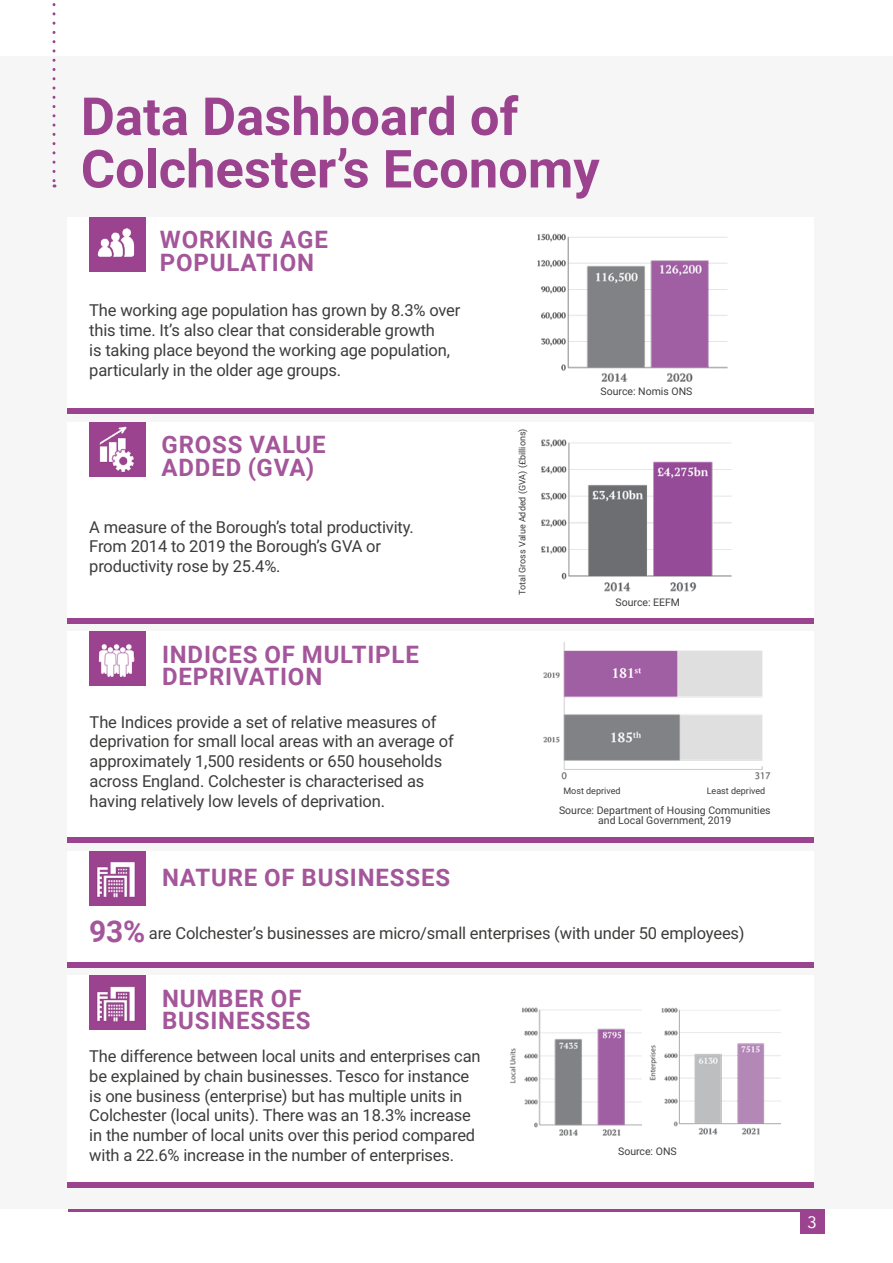
<style>
.page{position:relative;width:893px;height:1263px;background:#fff}
.page>*{position:absolute;margin:0;border:0;box-sizing:border-box;transform-origin:0 0}
.t1{font:700 52.5px/52.5px "Roboto";color:#9b438f}
.t2{font:700 24px/22.5px "Roboto";letter-spacing:.035em;color:#a4569a}
.t3{font:16.5px/19.8px "Roboto";letter-spacing:-.01em;color:#3c3c3b}
.t4{font:16.5px "Avenir";color:#fff}
.t5{font:10.5px/10.5px "Roboto";color:#3c3c3b;text-align:center}
.t6{font:9px "Roboto";color:#3c3c3b}
.s1{font-weight:700;font-size:30px;color:#a4569a}
</style>
<div class="page">
<hr style="left:68px;top:1209px;width:757px;height:3px;background:#9b438f">
<div style="left:800px;top:1209px;width:25px;height:24px;background:#9b438f"></div>
<div style="left:0;top:57px;width:893px;height:1152px;background:#f6f6f6"></div>
<div style="left:68px;top:217px;width:746px;height:192px;background:#fff"></div>
<div style="left:68px;top:409px;width:746px;height:5px;background:#9b438f"></div>
<img style="left:537px;top:233px;width:191px;height:149px">
<div style="left:89px;top:217px;width:56px;height:54px;background:#9b438f"></div>
<img style="left:97px;top:225px;width:49px;height:46px">
<div style="left:68px;top:422px;width:746px;height:196px;background:#fff"></div>
<div style="left:68px;top:618px;width:746px;height:5px;background:#9b438f"></div>
<img style="left:541px;top:439px;width:191px;height:153px">
<div style="left:89px;top:422px;width:56px;height:54px;background:#9b438f"></div>
<img style="left:94px;top:426px;width:51px;height:51px">
<div style="left:68px;top:632px;width:746px;height:206px;background:#fff"></div>
<div style="left:68px;top:838px;width:746px;height:5px;background:#9b438f"></div>
<img style="left:543px;top:642px;width:228px;height:138px">
<img style="left:89px;top:632px;width:56px;height:54px">
<div style="left:68px;top:851px;width:746px;height:111px;background:#fff"></div>
<div style="left:68px;top:962px;width:746px;height:5px;background:#9b438f"></div>
<div style="left:89px;top:851px;width:56px;height:54px;background:#9b438f"></div>
<img style="left:95px;top:862px;width:50px;height:44px">
<div style="left:68px;top:976px;width:746px;height:206px;background:#fff"></div>
<div style="left:68px;top:1182px;width:746px;height:5px;background:#9b438f"></div>
<img style="left:509px;top:1007px;width:126px;height:129px">
<img style="left:635px;top:1007px;width:145px;height:128px">
<div style="left:89px;top:976px;width:56px;height:54px;background:#9b438f"></div>
<img style="left:97px;top:986px;width:38px;height:36px">
<svg style="left:53px;top:3px;width:3px;height:184px"></svg>
<p class="t1" style="left:81px;top:88px;width:520px">Data Dashboard of<br>Colchester’s Economy</p>
<p class="t2" style="left:160px;top:228px;width:169px">WORKING AGE<br>POPULATION</p>
<p class="t3" style="left:89px;top:300px;width:373px">The working age population has grown by 8.3% over this time. It’s also clear that considerable growth<br>is taking place beyond the working age population, particularly in the older age groups.</p>
<p class="t2" style="left:161px;top:433px;width:166px">GROSS VALUE<br>ADDED (GVA)</p>
<p class="t6" style="left:516px;top:595px;width:168px;rotate:-90deg">Total Gross Value Added (GVA) (£billions)</p>
<p class="t3" style="left:89px;top:516px;width:326px">A measure of the Borough’s total productivity.<br>From 2014 to 2019 the Borough’s GVA or productivity rose by 25.4%.</p>
<p class="t2" style="left:162px;top:642px;width:258px">INDICES OF MULTIPLE<br>DEPRIVATION</p>
<p class="t3" style="left:90px;top:711px;width:366px">The Indices provide a set of relative measures of deprivation for small local areas with an average of approximately 1,500 residents or 650 households across England. Colchester is characterised as having relatively low levels of deprivation.</p>
<p class="t5" style="left:600px;top:386px;width:93px">Source: Nomis ONS</p>
<p class="t5" style="left:616px;top:596px;width:66px">Source: EEFM</p>
<p class="t6" style="left:563px;top:785px;width:59px">Most deprived</p>
<p class="t6" style="left:707px;top:784px;width:60px">Least deprived</p>
<p class="t5" style="left:559px;top:804px;width:213px">Source: Department of Housing Communities and Local Government, 2019</p>
<p class="t2" style="left:162px;top:865px;width:290px">NATURE OF BUSINESSES</p>
<p class="t3" style="left:89px;top:923px;width:657px"><span class="s1">93%</span> are Colchester’s businesses are micro/small enterprises (with under 50 employees)</p>
<p class="t2" style="left:162px;top:986px;width:150px">NUMBER OF<br>BUSINESSES</p>
<p class="t3" style="left:89px;top:1045px;width:393px">The difference between local units and enterprises can be explained by chain businesses. Tesco for instance is one business (enterprise) but has multiple units in Colchester (local units). There was an 18.3% increase in the number of local units over this period compared with a 22.6% increase in the number of enterprises.</p>
<p class="t5" style="left:618px;top:1145px;width:60px">Source: ONS</p>
<p class="t4" style="left:808px;top:1209px;width:11px">3</p>
</div>
